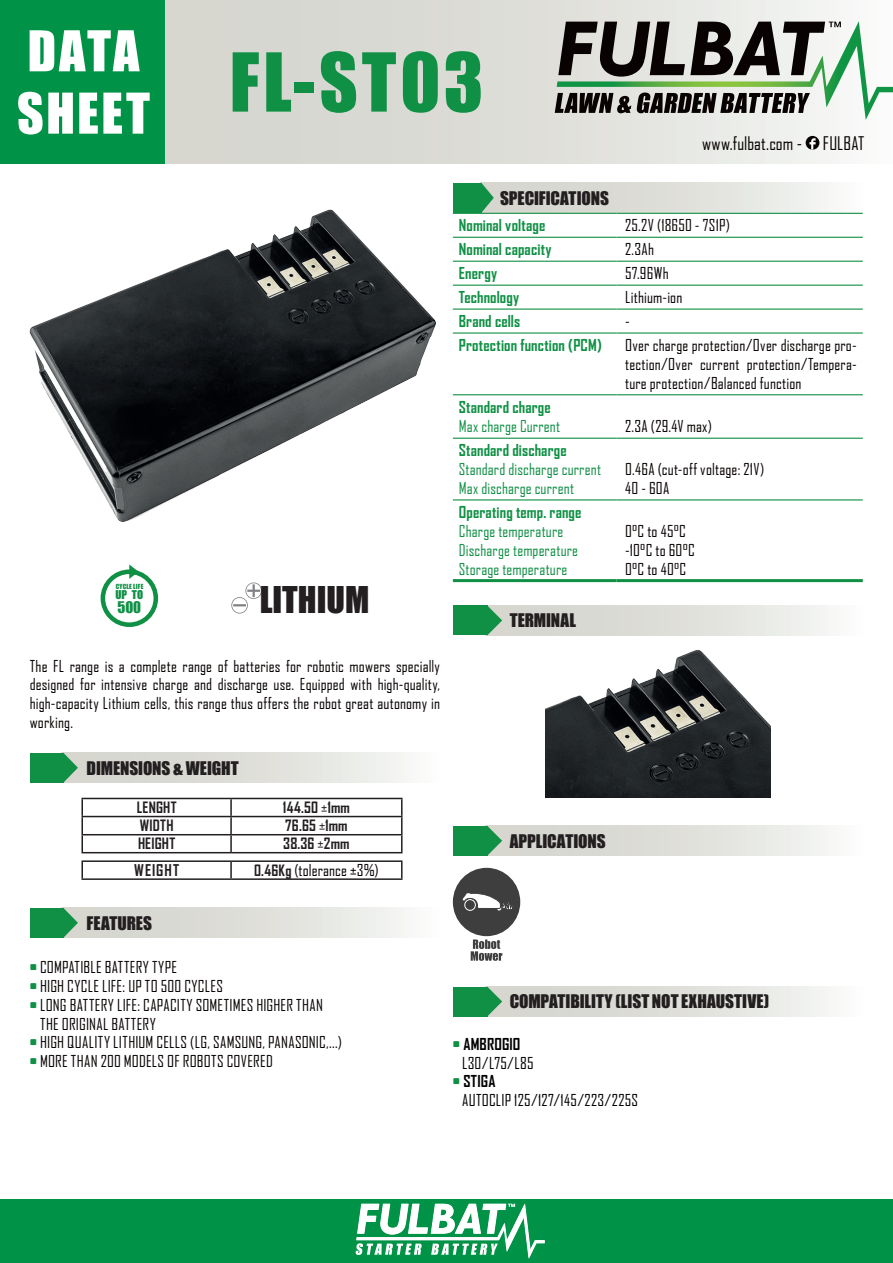
<style>
.page{position:relative;width:893px;height:1263px;background:#fff}
.page>*{position:absolute;margin:0;border:0;box-sizing:border-box;transform-origin:0 0}
.t1{font:75px "Impact";letter-spacing:.05em;color:#109045}
.t2{font:51.9px/62.2px "Impact";letter-spacing:.045em;color:#fff}
.t3{font:33.9px "Impact";color:#231f20}
.t4{font:18px "Agency FB";letter-spacing:.01em;color:#080302}
.t5{font:17.25px "Impact";letter-spacing:-.005em;color:#231f20}
.t6{font:15.75px/18.9px "Agency FB";letter-spacing:.015em;color:#080302;text-align:justify}
.t7{font:700 15.75px "Agency FB";letter-spacing:.005em;color:#109045}
.t8{font:15.75px/18.9px "Agency FB";letter-spacing:.01em;color:#109045}
.t9{font:15.75px/18.9px "Agency FB";letter-spacing:.02em;color:#000}
.t10{font:700 15.6px "Agency FB";letter-spacing:.065em;color:#231f20}
.t11{font:700 15px "Agency FB";letter-spacing:.01em;color:#231f20}
.t12{font:14.7px "Impact";color:#109045}
.t13{font:11.1px "Impact";color:#109045}
.t14{font:6.45px "Impact";letter-spacing:.03em;color:#109045}
.s1{font-weight:700;font-size:15px;color:#231f20}
.s2{font-weight:700;color:#109045}
.s3{font-weight:700;color:#fff}
.s4{font-weight:700}
</style>
<div class="page">
<div style="left:0;top:0;width:166px;height:164px;background:#009246"></div>
<div style="left:166px;top:0;width:727px;height:164px;background:linear-gradient(to right,#d0d0c9,#f3f4f3)"></div>
<div style="left:0;top:1199px;width:893px;height:64px;background:#009246"></div>
<svg style="left:555px;top:21px;width:338px;height:99px"></svg>
<div style="left:806px;top:136px;width:13px;height:14px;background:#080302;border-radius:50%"></div>
<svg style="left:809px;top:138px;width:7px;height:12px"></svg>
<div style="left:480px;top:183px;width:383px;height:30px;background:linear-gradient(to right,#cfcfc7,#f5f6f4)"></div>
<div style="left:453px;top:183px;width:28px;height:30px;background:#109045"></div>
<svg style="left:481px;top:183px;width:13px;height:30px"></svg>
<hr style="left:453px;top:213px;width:164px;height:1px;background:#109045">
<hr style="left:617px;top:213px;width:246px;height:1px;background:#109045">
<hr style="left:453px;top:237px;width:164px;height:1px;background:#109045">
<hr style="left:617px;top:237px;width:246px;height:1px;background:#109045">
<hr style="left:453px;top:261px;width:164px;height:1px;background:#109045">
<hr style="left:617px;top:261px;width:246px;height:1px;background:#109045">
<hr style="left:453px;top:285px;width:164px;height:1px;background:#109045">
<hr style="left:617px;top:285px;width:246px;height:1px;background:#109045">
<hr style="left:453px;top:499px;width:164px;height:1px;background:#109045">
<hr style="left:617px;top:499px;width:246px;height:1px;background:#109045">
<hr style="left:453px;top:308px;width:164px;height:2px;background:#109045">
<hr style="left:617px;top:308px;width:246px;height:2px;background:#109045">
<hr style="left:453px;top:332px;width:164px;height:2px;background:#109045">
<hr style="left:617px;top:332px;width:246px;height:2px;background:#109045">
<hr style="left:453px;top:394px;width:164px;height:1px;background:#109045">
<hr style="left:617px;top:394px;width:246px;height:1px;background:#109045">
<hr style="left:453px;top:438px;width:164px;height:1px;background:#109045">
<hr style="left:617px;top:438px;width:246px;height:1px;background:#109045">
<hr style="left:453px;top:579px;width:164px;height:3px;background:#109045">
<hr style="left:617px;top:579px;width:246px;height:3px;background:#109045">
<div style="left:62px;top:753px;width:378px;height:30px;background:linear-gradient(to right,#cfcec7,#f5f6f4)"></div>
<div style="left:30px;top:753px;width:33px;height:30px;background:#109045"></div>
<svg style="left:63px;top:753px;width:15px;height:30px"></svg>
<div style="left:62px;top:908px;width:378px;height:30px;background:linear-gradient(to right,#cfcec7,#f5f6f4)"></div>
<div style="left:30px;top:908px;width:33px;height:30px;background:#109045"></div>
<svg style="left:63px;top:908px;width:15px;height:30px"></svg>
<hr style="left:81px;top:798px;width:150px;height:1px;background:#231f20">
<hr style="left:231px;top:798px;width:172px;height:1px;background:#231f20">
<hr style="left:81px;top:816px;width:150px;height:1px;background:#231f20">
<hr style="left:231px;top:816px;width:172px;height:1px;background:#231f20">
<hr style="left:81px;top:834px;width:150px;height:1px;background:#231f20">
<svg style="left:81px;top:799px;width:2px;height:53px"></svg>
<hr style="left:231px;top:834px;width:172px;height:1px;background:#231f20">
<svg style="left:230px;top:799px;width:2px;height:53px"></svg>
<svg style="left:401px;top:799px;width:2px;height:53px"></svg>
<hr style="left:81px;top:852px;width:150px;height:1px;background:#231f20">
<hr style="left:231px;top:852px;width:172px;height:1px;background:#231f20">
<hr style="left:81px;top:860px;width:150px;height:2px;background:#231f20">
<svg style="left:81px;top:862px;width:2px;height:16px"></svg>
<hr style="left:231px;top:860px;width:172px;height:2px;background:#231f20">
<svg style="left:230px;top:862px;width:2px;height:16px"></svg>
<svg style="left:401px;top:862px;width:2px;height:16px"></svg>
<hr style="left:81px;top:878px;width:150px;height:2px;background:#231f20">
<hr style="left:231px;top:878px;width:172px;height:2px;background:#231f20">
<div style="left:486px;top:826px;width:377px;height:30px;background:linear-gradient(to right,#cfcec7,#f5f6f4)"></div>
<div style="left:453px;top:826px;width:34px;height:30px;background:#109045"></div>
<svg style="left:487px;top:826px;width:15px;height:30px"></svg>
<div style="left:486px;top:605px;width:377px;height:30px;background:linear-gradient(to right,#cfcec7,#f5f6f4)"></div>
<div style="left:453px;top:605px;width:34px;height:30px;background:#109045"></div>
<svg style="left:487px;top:605px;width:15px;height:30px"></svg>
<div style="left:453px;top:868px;width:67px;height:68px;background:#3e3e3f;border-radius:50%"></div>
<svg style="left:471px;top:939px;width:31px;height:22px"></svg>
<svg style="left:462px;top:893px;width:51px;height:17px"></svg>
<svg style="left:231px;top:582px;width:31px;height:31px"></svg>
<svg style="left:101px;top:564px;width:57px;height:63px"></svg>
<img style="left:29px;top:162px;width:407px;height:360px">
<img style="left:545px;top:649px;width:226px;height:149px">
<svg style="left:356px;top:1203px;width:189px;height:55px"></svg>
<div style="left:486px;top:986px;width:377px;height:30px;background:linear-gradient(to right,#cfcec7,#f5f6f4)"></div>
<div style="left:453px;top:986px;width:34px;height:30px;background:#109045"></div>
<svg style="left:472px;top:986px;width:30px;height:30px"></svg>
<h2 class="t2" style="left:17px;top:18px;width:135px">DATA<br>SHEET</h2>
<h1 class="t1" style="left:230px;top:24px;width:255px">FL-ST03</h1>
<p class="t5" style="left:500px;top:184px;width:110px">SPECIFICATIONS</p>
<p class="t4" style="left:702px;top:132px;width:164px">www.fulbat.com - FULBAT</p>
<p class="t7" style="left:459px;top:216px;width:88px">Nominal voltage</p>
<p class="t6" style="left:625px;top:216px;width:106px">25.2V (18650 - 7S1P)</p>
<p class="t7" style="left:459px;top:240px;width:94px">Nominal capacity</p>
<p class="t6" style="left:625px;top:240px;width:30px">2.3Ah</p>
<p class="t7" style="left:459px;top:263px;width:40px">Energy</p>
<p class="t6" style="left:625px;top:264px;width:45px">57.96Wh</p>
<p class="t7" style="left:459px;top:287px;width:62px">Technology</p>
<p class="t6" style="left:625px;top:287px;width:59px">Lithium-ion</p>
<p class="t7" style="left:459px;top:311px;width:63px">Brand cells</p>
<p class="t6" style="left:625px;top:311px;width:6px">-</p>
<p class="t7" style="left:459px;top:335px;width:144px">Protection function (PCM)</p>
<p class="t6" style="left:625px;top:335px;width:233px">Over charge protection/Over discharge pro&shy;tection/Over current protection/Tempera&shy;ture protection/Balanced function</p>
<p class="t7" style="left:459px;top:397px;width:93px">Standard charge</p>
<p class="t8" style="left:459px;top:416px;width:103px">Max charge Current</p>
<p class="t6" style="left:625px;top:417px;width:88px">2.3A (29.4V max)</p>
<p class="t7" style="left:459px;top:440px;width:109px">Standard discharge</p>
<p class="t8" style="left:459px;top:459px;width:144px">Standard discharge current<br>Max discharge current</p>
<p class="t6" style="left:625px;top:459px;width:141px">0.46A (cut-off voltage: 21V)<br>40 - 60A</p>
<p class="t7" style="left:459px;top:502px;width:124px">Operating temp. range</p>
<p class="t8" style="left:459px;top:521px;width:121px">Charge temperature<br>Discharge temperature<br>Storage temperature</p>
<p class="t6" style="left:625px;top:521px;width:71px;text-align:left">0°C to 45°C -10°C to 60°C<br>0°C to 40°C</p>
<p class="t14" style="left:116px;top:582px;width:29px">CYCLE LIFE</p>
<p class="t12" style="left:117px;top:596px;width:25px">500</p>
<p class="t13" style="left:115px;top:586px;width:29px">UP TO</p>
<h3 class="t3" style="left:260px;top:573px;width:111px">LITHIUM</h3>
<p class="t6" style="left:30px;top:656px;width:412px">The FL range is a complete range of batteries for robotic mowers specially designed for intensive charge and discharge use. Equipped with high-quality, high-capacity Lithium cells, this range thus offers the robot great autonomy in working.</p>
<p class="t5" style="left:87px;top:754px;width:154px">DIMENSIONS &amp; WEIGHT</p>
<p class="t11" style="left:137px;top:798px;width:41px">LENGHT</p>
<p class="t11" style="left:283px;top:798px;width:68px">144.50 ±1mm</p>
<p class="t11" style="left:140px;top:816px;width:35px">WIDTH</p>
<p class="t11" style="left:285px;top:816px;width:64px">76.65 ±1mm</p>
<p class="t11" style="left:138px;top:834px;width:39px">HEIGHT</p>
<p class="t11" style="left:283px;top:834px;width:68px">38.36 ±2mm</p>
<p class="t10" style="left:134px;top:860px;width:46px">WEIGHT</p>
<p class="t6" style="left:254px;top:860px;width:126px"><span class="s1">0.46Kg</span> (tolerance ±3%)</p>
<p class="t5" style="left:510px;top:607px;width:68px">TERMINAL</p>
<p class="t5" style="left:510px;top:827px;width:97px">APPLICATIONS</p>
<p class="t5" style="left:87px;top:909px;width:67px">FEATURES</p>
<p class="t6" style="left:30px;top:957px;width:149px"><span class="s2">•</span> COMPATIBLE BATTERY TYPE</p>
<p class="t6" style="left:30px;top:976px;width:195px"><span class="s2">•</span> HIGH CYCLE LIFE: UP TO 500 CYCLES</p>
<p class="t6" style="left:30px;top:995px;width:295px"><span class="s2">•</span> LONG BATTERY LIFE: CAPACITY SOMETIMES HIGHER THAN</p>
<p class="t6" style="left:30px;top:1014px;width:128px"><span class="s3">•</span> THE ORIGINAL BATTERY</p>
<p class="t6" style="left:30px;top:1033px;width:314px"><span class="s2">•</span> HIGH QUALITY LITHIUM CELLS (LG, SAMSUNG, PANASONIC,...)</p>
<p class="t6" style="left:30px;top:1052px;width:245px"><span class="s2">•</span> MORE THAN 200 MODELS OF ROBOTS COVERED</p>
<p class="t5" style="left:510px;top:988px;width:261px">COMPATIBILITY (LIST NOT EXHAUSTIVE)</p>
<p class="t9" style="left:462px;top:1034px;width:73px;text-indent:-9px"><span class="s2">•</span> <span class="s4">AMBROGIO<br></span>L30/L75/L85</p>
<p class="t9" style="left:462px;top:1072px;width:177px;text-indent:-9px"><span class="s2">•</span> <span class="s4">STIGA<br></span>AUTOCLIP 125/127/145/223/225S</p>
</div>
